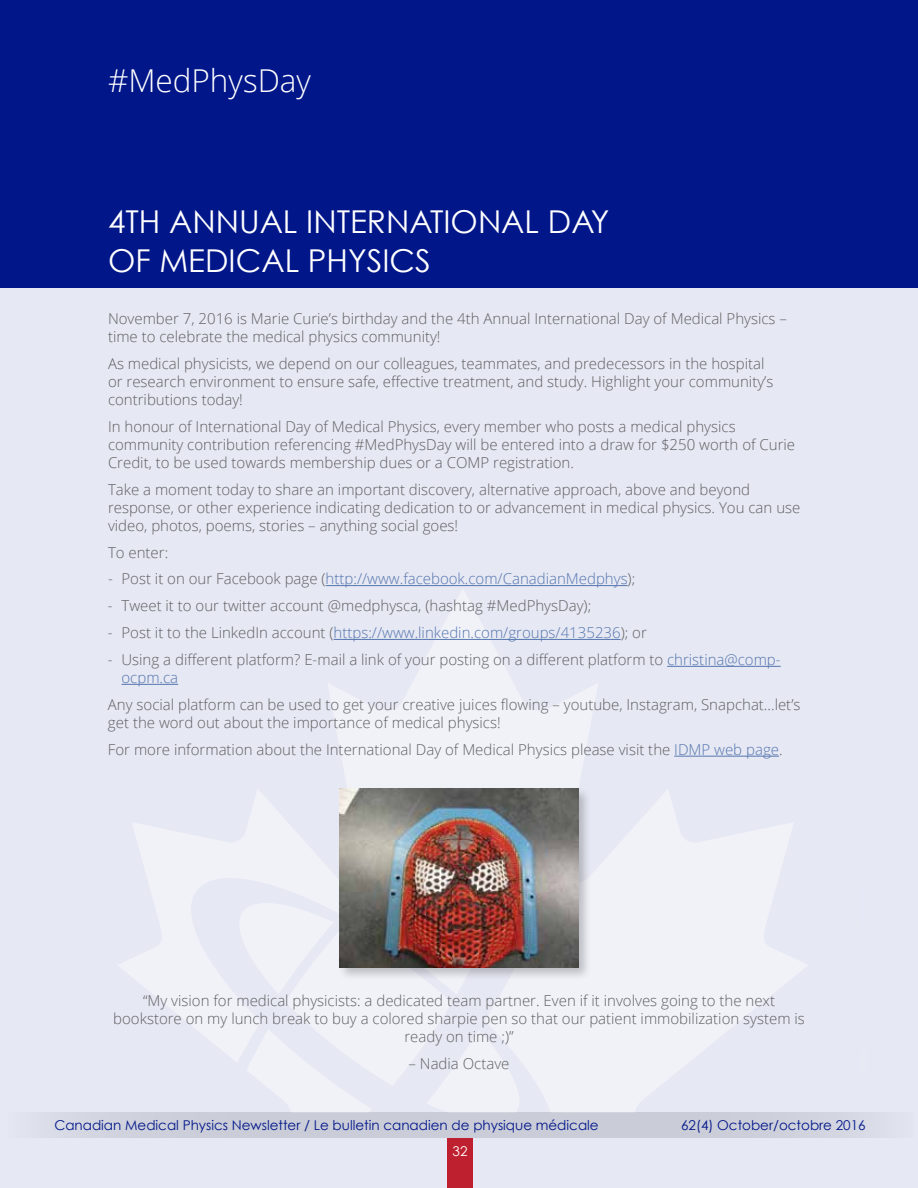
<style>
.page{position:relative;width:918px;height:1188px;background:#fff}
.page>*{position:absolute;margin:0;border:0;box-sizing:border-box;transform-origin:0 0}
.t1{font:31.5px/39px "Century Gothic";color:#fff}
.t2{font:300 31.5px "Open Sans";color:#fff}
.t3{font:300 15px/18px "Open Sans";color:#5f6062}
.t4{font:300 15px "Open Sans";color:#5576af}
.t5{font:13.5px "Century Gothic";color:#001689}
.t6{font:13.5px "Century Gothic";color:#fff}
.s1{color:#5f6062}
.s2{color:#5576af}
</style>
<div class="page">
<div style="left:0;top:15px;width:918px;height:1173px;background:#e6e8f3"></div>
<div style="left:0;top:0;width:918px;height:287px;background:#001689"></div>
<hr style="left:326px;top:585px;width:302px;height:1px;background:#5576af">
<hr style="left:334px;top:639px;width:287px;height:1px;background:#5576af">
<hr style="left:667px;top:666px;width:114px;height:1px;background:#5576af">
<hr style="left:122px;top:684px;width:56px;height:1px;background:#5576af">
<hr style="left:674px;top:756px;width:105px;height:1px;background:#5576af">
<div style="left:337px;top:786px;width:255px;height:195px;background:#000;opacity:.22"></div>
<img style="left:340px;top:789px;width:238px;height:179px">
<svg style="left:44px;top:1112px;width:838px;height:26px;background:#ccced9"></svg>
<div style="left:447px;top:1138px;width:26px;height:50px;background:#bf202f"></div>
<h1 class="t2" style="left:108px;top:59px;width:205px">#MedPhysDay</h1>
<h1 class="t1" style="left:108px;top:202px;width:503px">4TH ANNUAL INTERNATIONAL DAY<br>OF MEDICAL PHYSICS</h1>
<p class="t3" style="left:108px;top:309px;width:680px">November 7, 2016 is Marie Curie’s birthday and the 4th Annual International Day of Medical Physics – time to celebrate the medical physics community!</p>
<p class="t3" style="left:108px;top:354px;width:667px">As medical physicists, we depend on our colleagues, teammates, and predecessors in the hospital or research environment to ensure safe, effective treatment, and study. Highlight your community’s contributions today!</p>
<p class="t3" style="left:108px;top:417px;width:689px">In honour of International Day of Medical Physics, every member who posts a medical physics community contribution referencing #MedPhysDay will be entered into a draw for $250 worth of Curie<br>Credit, to be used towards membership dues or a COMP registration.</p>
<p class="t3" style="left:108px;top:480px;width:694px">Take a moment today to share an important discovery, alternative approach, above and beyond response, or other experience indicating dedication to or advancement in medical physics. You can use video, photos, poems, stories – anything social goes!</p>
<p class="t3" style="left:108px;top:543px;width:62px">To enter:</p>
<p class="t4" style="left:108px;top:569px;width:529px"><span class="s1">- Post it on our Facebook page (</span>http://www.facebook.com/CanadianMedphys<span class="s1">);</span></p>
<p class="t3" style="left:108px;top:597px;width:485px">- Tweet it to our twitter account @medphysca, (hashtag #MedPhysDay);</p>
<p class="t4" style="left:108px;top:623px;width:540px"><span class="s1">- Post it to the LinkedIn account (</span>https://www.linkedin.com/groups/4135236<span class="s1">); or</span></p>
<p class="t3" style="left:121px;top:650px;width:661px;text-indent:-14px">- Using a different platform? E-mail a link of your posting on a different platform to <span class="s2">christina@comp&shy;ocpm.ca</span></p>
<p class="t3" style="left:108px;top:695px;width:694px">Any social platform can be used to get your creative juices flowing – youtube, Instagram, Snapchat...let’s get the word out about the importance of medical physics!</p>
<p class="t3" style="left:108px;top:740px;width:676px">For more information about the International Day of Medical Physics please visit the <span class="s2">IDMP web page</span>.</p>
<p class="t3" style="left:113px;top:992px;width:693px;text-align:center">“My vision for medical physicists: a dedicated team partner. Even if it involves going to the next bookstore on my lunch break to buy a colored sharpie pen so that our patient immobilization system is ready on time ;)”</p>
<p class="t3" style="left:408px;top:1054px;width:103px">– Nadia Octave</p>
<p class="t5" style="left:54px;top:1117px;width:546px">Canadian Medical Physics Newsletter / Le bulletin canadien de physique médicale</p>
<p class="t5" style="left:681px;top:1117px;width:186px">62(4) October/octobre 2016</p>
<p class="t6" style="left:453px;top:1143px;width:16px">32</p>
</div>
